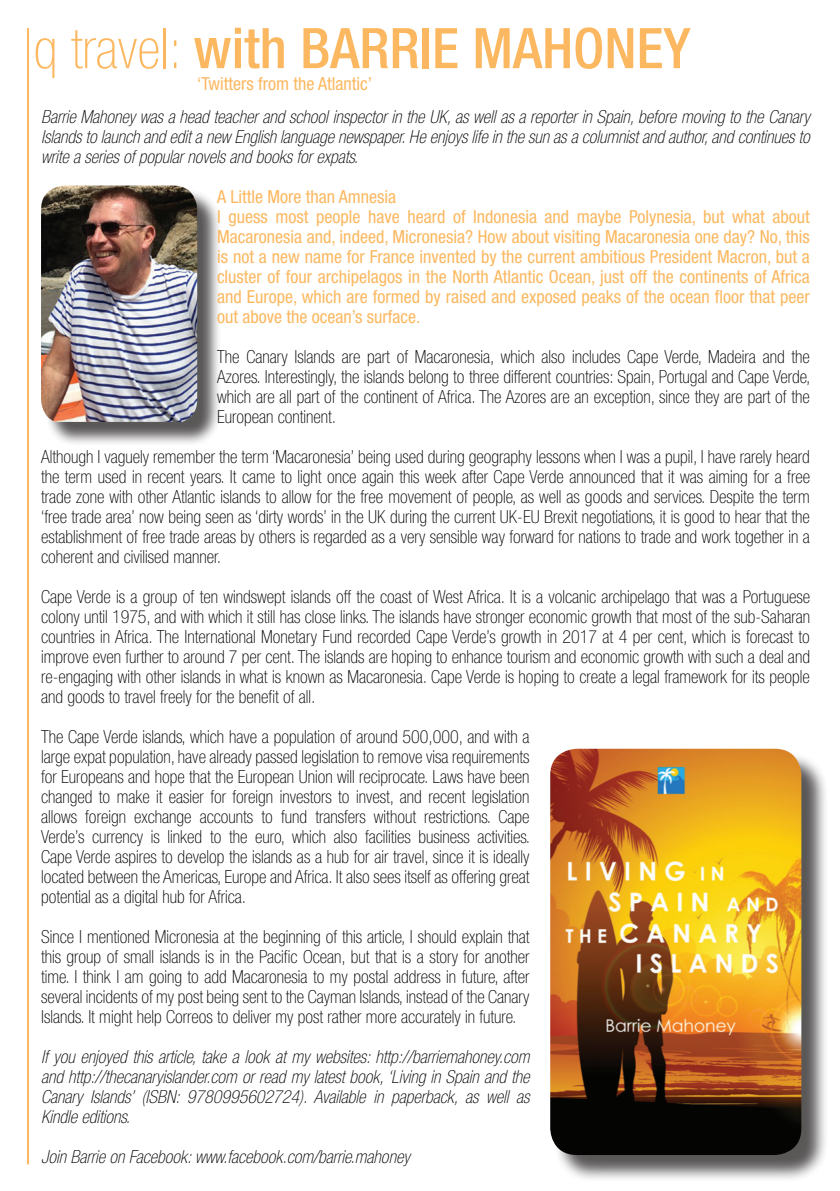
<style>
.page{position:relative;width:840px;height:1191px;background:#fff}
.page>*{position:absolute;margin:0;border:0;box-sizing:border-box;transform-origin:0 0}
.heads{font:500 condensed 56px "Helvetica Neue";color:#fcb860}
.t1{font:100 condensed 18px/20px "Helvetica Neue";color:#000;text-align:justify}
.t2{font:italic 100 condensed 18px/20px "Helvetica Neue";color:#000;text-align:justify}
.t3{font:condensed 18px/20px "Helvetica Neue";color:#fcb860;text-align:justify}
.s1{font-weight:100}
</style>
<div class="page">
<hr style="left:27px;top:28px;width:2px;height:1136px;background:#fcb860">
<div style="left:44px;top:188px;width:178px;height:259px;background:#231f20;opacity:.75"></div>
<img style="left:41px;top:185px;width:156px;height:237px">
<div style="left:553px;top:752px;width:276px;height:430px;background:#231f20;opacity:.75"></div>
<img style="left:550px;top:748px;width:250px;height:407px">
<p class="heads" style="left:34px;top:15px;width:658px"><span class="s1">q travel:</span> with BARRIE MAHONEY</p>
<p class="t3" style="left:197px;top:73px;width:176px">‘Twitters from the Atlantic’</p>
<p class="t2" style="left:41px;top:106px;width:769px">Barrie Mahoney was a head teacher and school inspector in the UK, as well as a reporter in Spain, before moving to the Canary Islands to launch and edit a new English language newspaper. He enjoys life in the sun as a columnist and author, and continues to write a series of popular novels and books for expats.</p>
<p class="t3" style="left:217px;top:186px;width:180px">A Little More than Amnesia</p>
<p class="t3" style="left:217px;top:206px;width:594px">I guess most people have heard of Indonesia and maybe Polynesia, but what about Macaronesia and, indeed, Micronesia? How about visiting Macaronesia one day? No, this is not a new name for France invented by the current ambitious President Macron, but a cluster of four archipelagos in the North Atlantic Ocean, just off the continents of Africa and Europe, which are formed by raised and exposed peaks of the ocean floor that peer out above the ocean’s surface.</p>
<p class="t1" style="left:217px;top:346px;width:594px">The Canary Islands are part of Macaronesia, which also includes Cape Verde, Madeira and the Azores. Interestingly, the islands belong to three different countries: Spain, Portugal and Cape Verde, which are all part of the continent of Africa. The Azores are an exception, since they are part of the European continent.</p>
<p class="t1" style="left:41px;top:446px;width:770px">Although I vaguely remember the term ‘Macaronesia’ being used during geography lessons when I was a pupil, I have rarely heard the term used in recent years. It came to light once again this week after Cape Verde announced that it was aiming for a free trade zone with other Atlantic islands to allow for the free movement of people, as well as goods and services. Despite the term ‘free trade area’ now being seen as ‘dirty words’ in the UK during the current UK-EU Brexit negotiations, it is good to hear that the establishment of free trade areas by others is regarded as a very sensible way forward for nations to trade and work together in a coherent and civilised manner.</p>
<p class="t1" style="left:41px;top:586px;width:770px">Cape Verde is a group of ten windswept islands off the coast of West Africa. It is a volcanic archipelago that was a Portuguese colony until 1975, and with which it still has close links. The islands have stronger economic growth that most of the sub-Saharan countries in Africa. The International Monetary Fund recorded Cape Verde’s growth in 2017 at 4 per cent, which is forecast to improve even further to around 7 per cent. The islands are hoping to enhance tourism and economic growth with such a deal and re-engaging with other islands in what is known as Macaronesia. Cape Verde is hoping to create a legal framework for its people and goods to travel freely for the benefit of all.</p>
<p class="t1" style="left:41px;top:726px;width:490px">The Cape Verde islands, which have a population of around 500,000, and with a large expat population, have already passed legislation to remove visa requirements for Europeans and hope that the European Union will reciprocate. Laws have been changed to make it easier for foreign investors to invest, and recent legislation allows foreign exchange accounts to fund transfers without restrictions. Cape Verde’s currency is linked to the euro, which also facilities business activities.<br>Cape Verde aspires to develop the islands as a hub for air travel, since it is ideally located between the Americas, Europe and Africa. It also sees itself as offering great potential as a digital hub for Africa.</p>
<p class="t1" style="left:41px;top:926px;width:490px">Since I mentioned Micronesia at the beginning of this article, I should explain that this group of small islands is in the Pacific Ocean, but that is a story for another time. I think I am going to add Macaronesia to my postal address in future, after several incidents of my post being sent to the Cayman Islands, instead of the Canary Islands. It might help Correos to deliver my post rather more accurately in future.</p>
<p class="t2" style="left:41px;top:1046px;width:490px">If you enjoyed this article, take a look at my websites: http://barriemahoney.com and http://thecanaryislander.com or read my latest book, ‘Living in Spain and the Canary Islands’ (ISBN: 9780995602724). Available in paperback, as well as Kindle editions.</p>
<p class="t2" style="left:41px;top:1146px;width:370px">Join Barrie on Facebook: www.facebook.com/barrie.mahoney</p>
</div>
